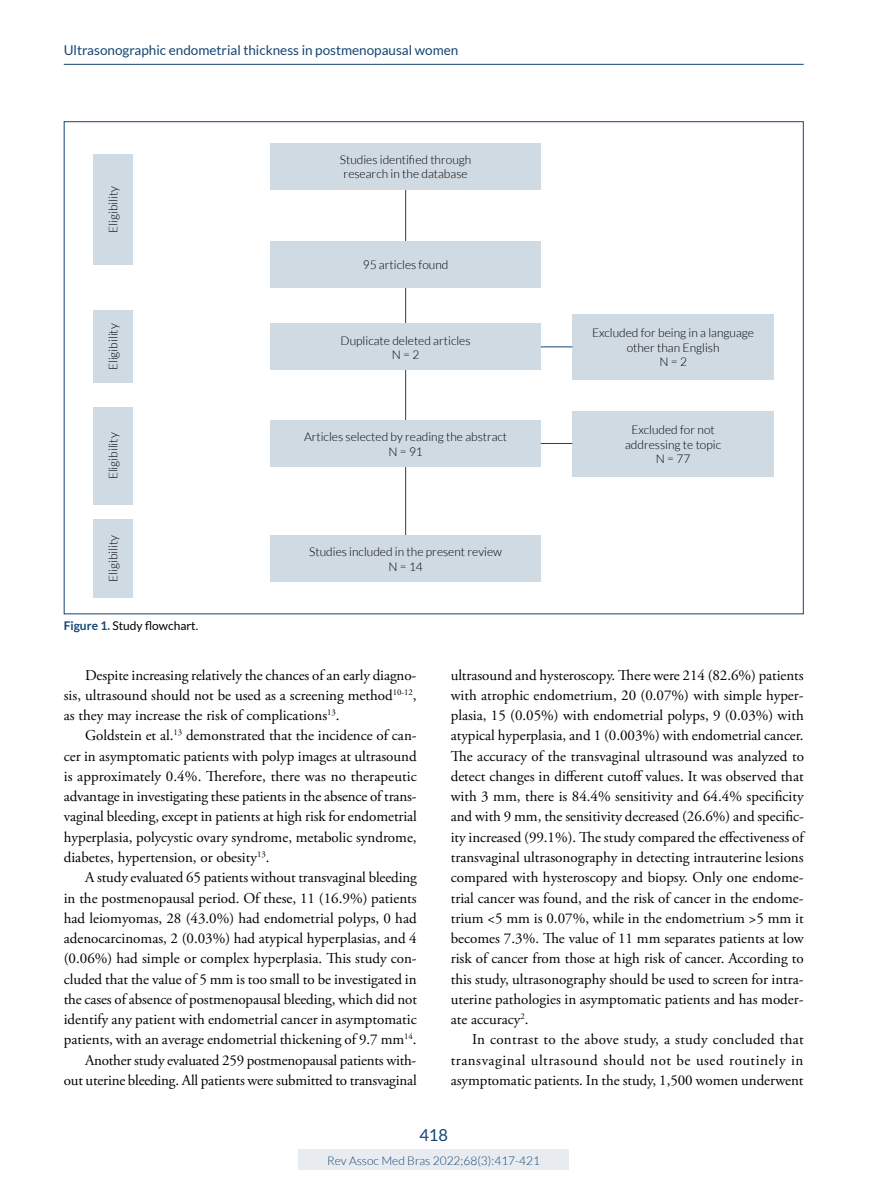
<style>
.page{position:relative;width:893px;height:1191px;background:#fff}
.page>*{position:absolute;margin:0;border:0;box-sizing:border-box;transform-origin:0 0}
.t1{font:16.5px "Lato";color:#154573}
.t2{font:15px/20.2px "Adobe Garamond Pro";color:#000;text-align:justify}
.t3{font:13.5px "Lato";color:#154573}
.t4{font:300 12px/14.4px "Lato";color:#000;text-align:center}
.t5{font:300 12px "Lato";color:#154573}
.t6{font:12px "Lato";color:#000}
.s1{font-weight:700;color:#154573}
</style>
<div class="page">
<hr style="left:64px;top:64px;width:740px;height:1px;background:#154573">
<div style="left:299px;top:1149px;width:270px;height:21px;background:#e8ecf1"></div>
<hr style="left:405px;top:189px;width:1px;height:346px;background:#154573">
<div style="left:93px;top:519px;width:40px;height:79px;background:#d0dae3"></div>
<div style="left:93px;top:407px;width:40px;height:98px;background:#d0dae3"></div>
<div style="left:93px;top:310px;width:40px;height:73px;background:#d0dae3"></div>
<div style="left:93px;top:154px;width:40px;height:110px;background:#d0dae3"></div>
<div style="left:270px;top:143px;width:271px;height:46px;background:#d0dae3"></div>
<div style="left:270px;top:241px;width:271px;height:47px;background:#d0dae3"></div>
<div style="left:270px;top:324px;width:271px;height:46px;background:#d0dae3"></div>
<div style="left:270px;top:421px;width:271px;height:46px;background:#d0dae3"></div>
<div style="left:270px;top:535px;width:271px;height:47px;background:#d0dae3"></div>
<div style="left:572px;top:314px;width:202px;height:66px;background:#d0dae3"></div>
<div style="left:572px;top:411px;width:202px;height:66px;background:#d0dae3"></div>
<hr style="left:541px;top:346px;width:31px;height:1px;background:#154573">
<hr style="left:541px;top:443px;width:31px;height:1px;background:#154573">
<p class="t3" style="left:64px;top:43px;width:396px">Ultrasonographic endometrial thickness in postmenopausal women</p>
<p class="t4" style="left:106px;top:233px;width:48px;rotate:-90deg">Eligibility</p>
<p class="t4" style="left:106px;top:370px;width:48px;rotate:-90deg">Eligibility</p>
<p class="t4" style="left:106px;top:479px;width:48px;rotate:-90deg">Eligibility</p>
<p class="t4" style="left:106px;top:582px;width:48px;rotate:-90deg">Eligibility</p>
<p class="t6" style="left:64px;top:619px;width:136px"><span class="s1">Figure 1.</span> Study flowchart.</p>
<p class="t4" style="left:340px;top:152px;width:133px">Studies identified through research in the database</p>
<p class="t4" style="left:363px;top:258px;width:87px">95 articles found</p>
<p class="t4" style="left:341px;top:333px;width:131px">Duplicate deleted articles<br>N = 2</p>
<p class="t4" style="left:304px;top:430px;width:205px">Articles selected by reading the abstract<br>N = 91</p>
<p class="t4" style="left:309px;top:545px;width:194px">Studies included in the present review<br>N = 14</p>
<p class="t4" style="left:592px;top:326px;width:163px">Excluded for being in a language other than English<br>N = 2</p>
<p class="t4" style="left:625px;top:423px;width:98px">Excluded for not addressing te topic<br>N = 77</p>
<p class="t2" style="left:64px;top:665px;width:354px;text-indent:21px">Despite increasing relatively the chances of an early diagno&shy;sis, ultrasound should not be used as a screening method<sup>10-12</sup>, as they may increase the risk of complications<sup>13</sup>.</p>
<p class="t2" style="left:64px;top:726px;width:355px;text-indent:21px">Goldstein et al.<sup>13</sup> demonstrated that the incidence of can&shy;cer in asymptomatic patients with polyp images at ultrasound is approximately 0.4%. Therefore, there was no therapeutic advantage in investigating these patients in the absence of trans&shy;vaginal bleeding, except in patients at high risk for endometrial hyperplasia, polycystic ovary syndrome, metabolic syndrome, diabetes, hypertension, or obesity<sup>13</sup>.</p>
<p class="t2" style="left:64px;top:868px;width:355px;text-align:right">A study evaluated 65 patients without transvaginal bleeding<br>in the postmenopausal period. Of these, 11 (16.9%) patients had leiomyomas, 28 (43.0%) had endometrial polyps, 0 had adenocarcinomas, 2 (0.03%) had atypical hyperplasias, and 4 (0.06%) had simple or complex hyperplasia. This study con&shy;cluded that the value of 5 mm is too small to be investigated in the cases of absence of postmenopausal bleeding, which did not identify any patient with endometrial cancer in asymptomatic patients, with an average endometrial thickening of 9.7 mm<sup>14</sup>.<br>Another study evaluated 259 postmenopausal patients with&shy;out uterine bleeding. All patients were submitted to transvaginal</p>
<p class="t2" style="left:451px;top:665px;width:355px">ultrasound and hysteroscopy. There were 214 (82.6%) patients with atrophic endometrium, 20 (0.07%) with simple hyper&shy;plasia, 15 (0.05%) with endometrial polyps, 9 (0.03%) with atypical hyperplasia, and 1 (0.003%) with endometrial cancer.<br>The accuracy of the transvaginal ultrasound was analyzed to detect changes in different cutoff values. It was observed that with 3 mm, there is 84.4% sensitivity and 64.4% specificity and with 9 mm, the sensitivity decreased (26.6%) and specific&shy;ity increased (99.1%). The study compared the effectiveness of transvaginal ultrasonography in detecting intrauterine lesions compared with hysteroscopy and biopsy. Only one endome&shy;trial cancer was found, and the risk of cancer in the endome&shy;trium &lt;5 mm is 0.07%, while in the endometrium &gt;5 mm it becomes 7.3%. The value of 11 mm separates patients at low risk of cancer from those at high risk of cancer. According to this study, ultrasonography should be used to screen for intra&shy;uterine pathologies in asymptomatic patients and has moder&shy;ate accuracy<sup>2</sup>.</p>
<p class="t2" style="left:451px;top:1030px;width:354px;text-indent:21px">In contrast to the above study, a study concluded that transvaginal ultrasound should not be used routinely in asymptomatic patients. In the study, 1,500 women underwent</p>
<p class="t1" style="left:419px;top:1126px;width:30px">418</p>
<p class="t5" style="left:327px;top:1154px;width:214px">Rev Assoc Med Bras 2022;68(3):417-421</p>
</div>
